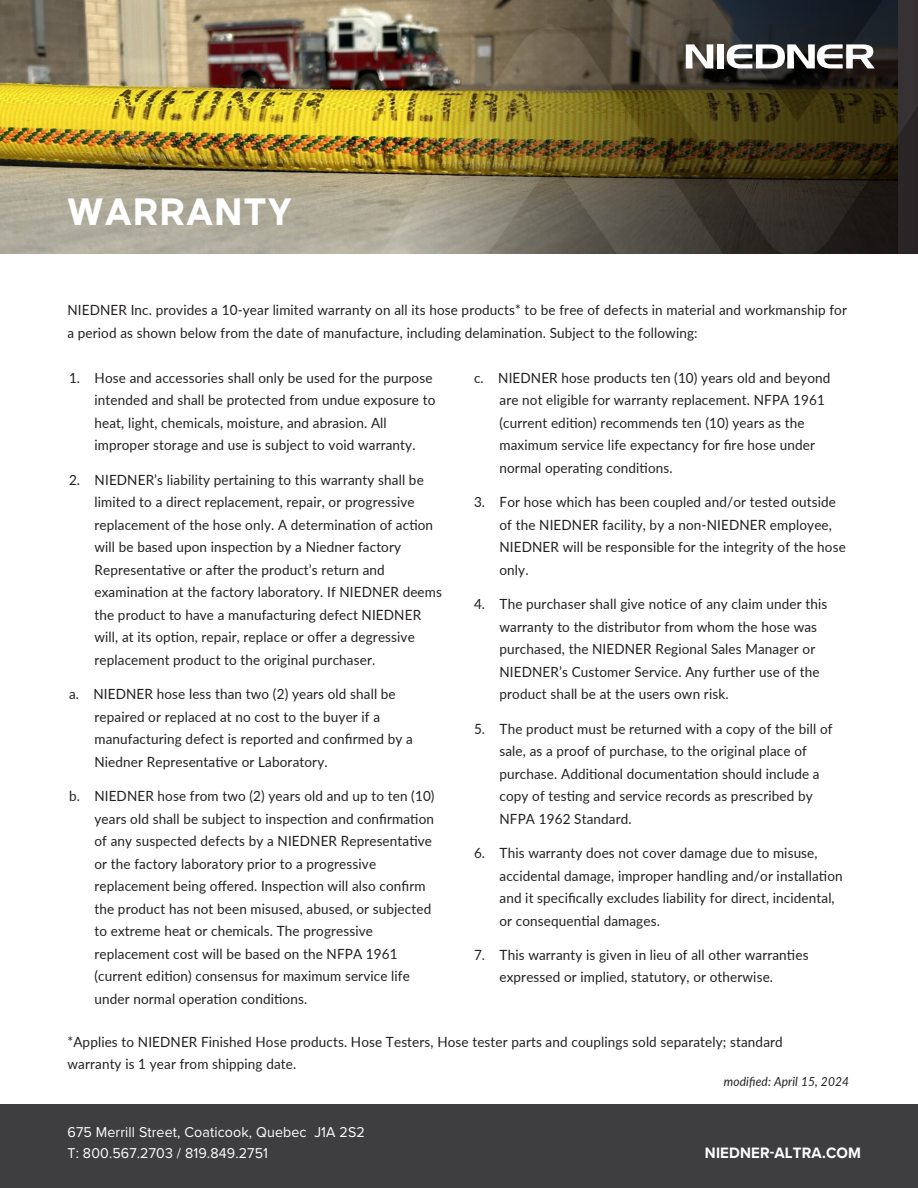
<style>
.page{position:relative;width:918px;height:1188px;background:#fff}
.page>*{position:absolute;margin:0;border:0;box-sizing:border-box;transform-origin:0 0}
.t1{font:700 37.95px "Maax Trial";letter-spacing:.025em;color:#fff}
.t2{font:700 15.6px "Proxima Nova";letter-spacing:.01em;color:#fff;scale:.96 1}
.t3{font:14.85px/21px "Proxima Nova";letter-spacing:.01em;color:#fff;scale:.96 1}
.t4{font:14.1px/22.5px "Lato";letter-spacing:.01em;color:#231f20;scale:.96 1}
.t5{font:italic 12.45px "Lato";letter-spacing:.01em;color:#231f20;scale:.96 1}
</style>
<div class="page">
<img style="left:0;top:0;width:404px;height:254px">
<img style="left:269px;top:22px;width:245px;height:232px">
<svg style="left:514px;top:0;width:404px;height:254px;background:#473f2a"></svg>
<div style="left:0;top:1105px;width:918px;height:83px;background:#3e3d3f"></div>
<svg style="left:686px;top:44px;width:27px;height:24px"></svg>
<div style="left:718px;top:44px;width:6px;height:24px;background:#fff"></div>
<svg style="left:727px;top:44px;width:148px;height:24px"></svg>
<h1 class="t1" style="left:67px;top:192px;width:226px">WARRANTY</h1>
<p class="t4" style="left:68px;top:299px;width:813px">NIEDNER Inc. provides a 10-year limited warranty on all its hose products* to be free of defects in material and workmanship for a period as shown below from the date of manufacture, including delamination. Subject to the following:</p>
<p class="t4" style="left:95px;top:366px;width:357px;text-indent:-26px">1. Hose and accessories shall only be used for the purpose intended and shall be protected from undue exposure to heat, light, chemicals, moisture, and abrasion. All improper storage and use is subject to void warranty.</p>
<p class="t4" style="left:95px;top:468px;width:363px;text-indent:-26px">2. NIEDNER’s liability pertaining to this warranty shall be limited to a direct replacement, repair, or progressive replacement of the hose only. A determination of action will be based upon inspection by a Niedner factory Representative or after the product’s return and examination at the factory laboratory. If NIEDNER deems the product to have a manufacturing defect NIEDNER will, at its option, repair, replace or offer a degressive replacement product to the original purchaser.</p>
<p class="t4" style="left:95px;top:682px;width:333px;text-indent:-26px">a. NIEDNER hose less than two (2) years old shall be repaired or replaced at no cost to the buyer if a manufacturing defect is reported and confirmed by a Niedner Representative or Laboratory.</p>
<p class="t4" style="left:95px;top:784px;width:356px;text-indent:-26px">b. NIEDNER hose from two (2) years old and up to ten (10) years old shall be subject to inspection and confirmation of any suspected defects by a NIEDNER Representative or the factory laboratory prior to a progressive replacement being offered. Inspection will also confirm the product has not been misused, abused, or subjected to extreme heat or chemicals. The progressive replacement cost will be based on the NFPA 1961 (current edition) consensus for maximum service life under normal operation conditions.</p>
<p class="t4" style="left:500px;top:366px;width:346px;text-indent:-26px">c. NIEDNER hose products ten (10) years old and beyond are not eligible for warranty replacement. NFPA 1961 (current edition) recommends ten (10) years as the maximum service life expectancy for fire hose under normal operating conditions.</p>
<p class="t4" style="left:500px;top:490px;width:362px;text-indent:-26px">3. For hose which has been coupled and/or tested outside of the NIEDNER facility, by a non-NIEDNER employee, NIEDNER will be responsible for the integrity of the hose only.</p>
<p class="t4" style="left:500px;top:592px;width:343px;text-indent:-26px">4. The purchaser shall give notice of any claim under this warranty to the distributor from whom the hose was purchased, the NIEDNER Regional Sales Manager or NIEDNER’s Customer Service. Any further use of the product shall be at the users own risk.</p>
<p class="t4" style="left:500px;top:717px;width:348px;text-indent:-26px">5. The product must be returned with a copy of the bill of sale, as a proof of purchase, to the original place of purchase. Additional documentation should include a copy of testing and service records as prescribed by NFPA 1962 Standard.</p>
<p class="t4" style="left:500px;top:841px;width:359px;text-indent:-26px">6. This warranty does not cover damage due to misuse, accidental damage, improper handling and/or installation and it specifically excludes liability for direct, incidental, or consequential damages.</p>
<p class="t4" style="left:500px;top:943px;width:323px;text-indent:-26px">7. This warranty is given in lieu of all other warranties expressed or implied, statutory, or otherwise.</p>
<p class="t4" style="left:68px;top:1030px;width:747px">*Applies to NIEDNER Finished Hose products. Hose Testers, Hose tester parts and couplings sold separately; standard warranty is 1 year from shipping date.</p>
<p class="t5" style="left:724px;top:1073px;width:132px">modified: April 15, 2024</p>
<p class="t3" style="left:68px;top:1121px;width:311px">675 Merrill Street, Coaticook, Quebec J1A 2S2<br>T: 800.567.2703 / 819.849.2751</p>
<p class="t2" style="left:705px;top:1141px;width:164px">NIEDNER-ALTRA.COM</p>
</div>
